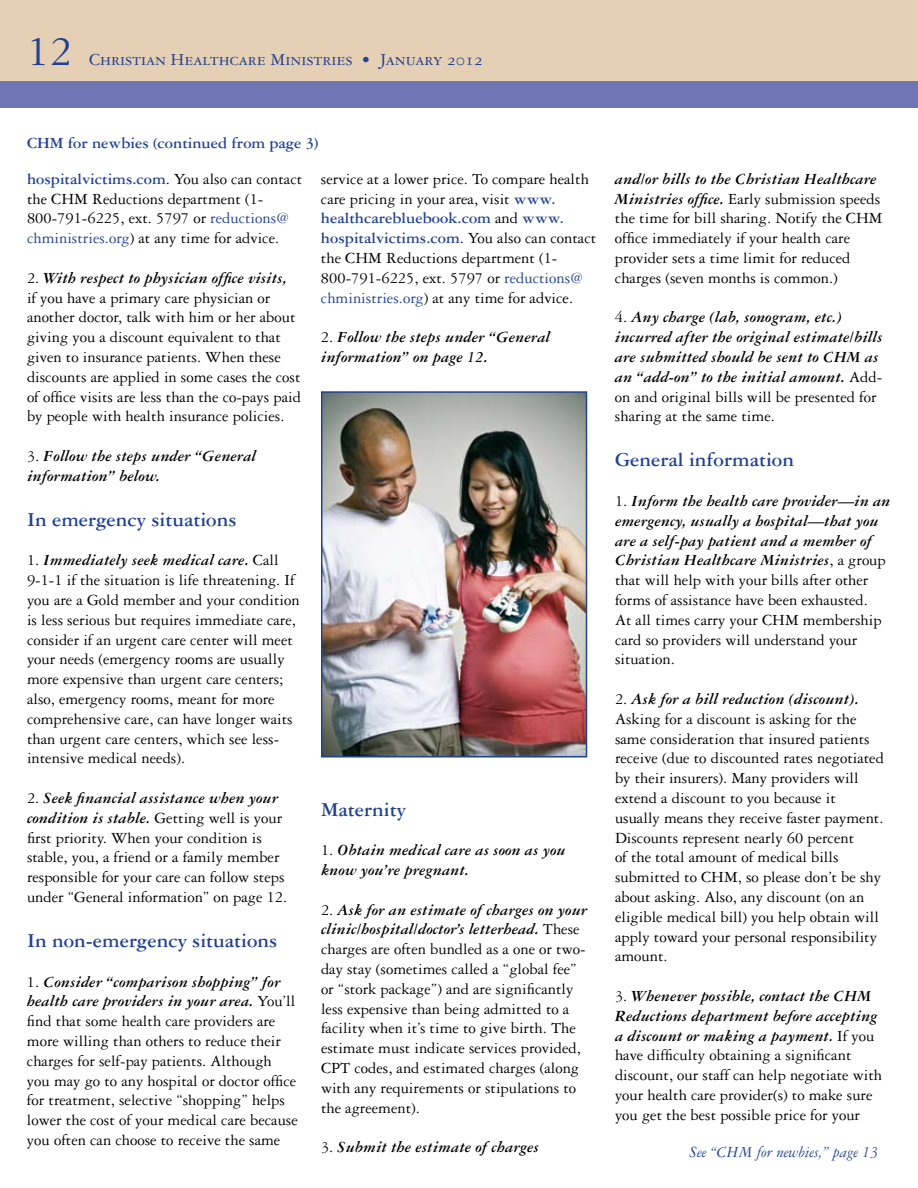
<style>
.page{position:relative;width:918px;height:1188px;background:#fff}
.page>*{position:absolute;margin:0;border:0;box-sizing:border-box;transform-origin:0 0}
.t1{font:45px "Garamond Three";color:#214292}
.t2{font:700 21px "Garamond Three";color:#214292}
.t3{font:18px "Garamond Three SC";color:#214292}
.t4{font:16.5px/19.8px "Garamond Three";color:#000}
.t5{font:italic 700 16.5px/19.8px "Garamond Three";color:#000}
.t6{font:700 16.5px "Garamond Three";color:#214292}
.t7{font:italic 16.5px "Garamond Three";color:#214292}
.s1{font-weight:700;color:#214292}
.s2{color:#214292}
.s3{font-weight:700;font-style:italic}
.s4{font-weight:400;font-style:normal}
</style>
<div class="page">
<div style="left:0;top:0;width:918px;height:81px;background:#e5d0b5"></div>
<div style="left:0;top:81px;width:918px;height:27px;background:#6f76b3"></div>
<img style="left:324px;top:394px;width:260px;height:361px">
<div style="left:321px;top:391px;width:266px;height:367px;border:2px solid #214292"></div>
<h1 class="t1" style="left:27px;top:27px;width:46px">12</h1>
<p class="t3" style="left:89px;top:50px;width:395px">Christian Healthcare Ministries • January 2012</p>
<p class="t6" style="left:27px;top:134px;width:293px">CHM for newbies (continued from page 3)</p>
<p class="t4" style="left:27px;top:169px;width:277px"><span class="s1">hospitalvictims.com</span>. You also can contact the CHM Reductions department (1- 800-791-6225, ext. 5797 or <span class="s2">reductions@ chministries.org</span>) at any time for advice.</p>
<p class="t4" style="left:27px;top:268px;width:276px">2. <span class="s3">With respect to physician office visits,<br></span>if you have a primary care physician or another doctor, talk with him or her about giving you a discount equivalent to that given to insurance patients. When these discounts are applied in some cases the cost of office visits are less than the co-pays paid by people with health insurance policies.</p>
<p class="t5" style="left:27px;top:446px;width:231px"><span class="s4">3.</span> Follow the steps under “General information” below.</p>
<p class="t2" style="left:27px;top:508px;width:211px">In emergency situations</p>
<p class="t4" style="left:27px;top:550px;width:274px">1. <span class="s3">Immediately seek medical care.</span> Call 9-1-1 if the situation is life threatening. If you are a Gold member and your condition is less serious but requires immediate care, consider if an urgent care center will meet your needs (emergency rooms are usually more expensive than urgent care centers; also, emergency rooms, meant for more comprehensive care, can have longer waits than urgent care centers, which see less&shy;intensive medical needs).</p>
<p class="t4" style="left:27px;top:788px;width:262px">2. <span class="s3">Seek financial assistance when your condition is stable.</span> Getting well is your first priority. When your condition is stable, you, a friend or a family member responsible for your care can follow steps under “General information” on page 12.</p>
<p class="t2" style="left:27px;top:929px;width:252px">In non-emergency situations</p>
<p class="t4" style="left:27px;top:972px;width:272px">1. <span class="s3">Consider “comparison shopping” for health care providers in your area.</span> You’ll find that some health care providers are more willing than others to reduce their charges for self-pay patients. Although you may go to any hospital or doctor office for treatment, selective “shopping” helps lower the cost of your medical care because you often can choose to receive the same</p>
<p class="t4" style="left:321px;top:169px;width:277px">service at a lower price. To compare health care pricing in your area, visit <span class="s1">www. healthcarebluebook.com</span> and <span class="s1">www. hospitalvictims.com</span>. You also can contact the CHM Reductions department (1- 800-791-6225, ext. 5797 or <span class="s2">reductions@ chministries.org</span>) at any time for advice.</p>
<p class="t5" style="left:321px;top:327px;width:231px"><span class="s4">2.</span> Follow the steps under “General information” on page 12.</p>
<p class="t2" style="left:321px;top:798px;width:87px">Maternity</p>
<p class="t5" style="left:321px;top:840px;width:246px"><span class="s4">1.</span> Obtain medical care as soon as you know you’re pregnant.</p>
<p class="t4" style="left:321px;top:900px;width:268px">2. <span class="s3">Ask for an estimate of charges on your clinic/hospital/doctor’s letterhead.</span> These charges are often bundled as a one or two&shy;day stay (sometimes called a “global fee” or “stork package”) and are significantly less expensive than being admitted to a facility when it’s time to give birth. The estimate must indicate services provided, CPT codes, and estimated charges (along with any requirements or stipulations to the agreement).</p>
<p class="t5" style="left:321px;top:1137px;width:220px"><span class="s4">3.</span> Submit the estimate of charges</p>
<p class="t4" style="left:615px;top:169px;width:269px"><span class="s3">and/or bills to the Christian Healthcare Ministries office.</span> Early submission speeds the time for bill sharing. Notify the CHM office immediately if your health care provider sets a time limit for reduced charges (seven months is common.)</p>
<p class="t5" style="left:615px;top:307px;width:269px"><span class="s4">4.</span> Any charge (lab, sonogram, etc.) incurred after the original estimate/bills are submitted should be sent to CHM as an “add-on” to the initial amount. <span class="s4">Add&shy;on and original bills will be presented for sharing at the same time.</span></p>
<p class="t2" style="left:615px;top:449px;width:181px">General information</p>
<p class="t4" style="left:615px;top:491px;width:277px">1. <span class="s3">Inform the health care provider—in an emergency, usually a hospital—that you are a self-pay patient and a member of Christian Healthcare Ministries</span>, a group that will help with your bills after other forms of assistance have been exhausted.<br>At all times carry your CHM membership card so providers will understand your situation.</p>
<p class="t4" style="left:615px;top:689px;width:270px">2. <span class="s3">Ask for a bill reduction (discount).<br></span>Asking for a discount is asking for the same consideration that insured patients receive (due to discounted rates negotiated by their insurers). Many providers will extend a discount to you because it usually means they receive faster payment.<br>Discounts represent nearly 60 percent<br>of the total amount of medical bills submitted to CHM, so please don’t be shy about asking. Also, any discount (on an eligible medical bill) you help obtain will apply toward your personal responsibility amount.</p>
<p class="t4" style="left:615px;top:986px;width:269px">3. <span class="s3">Whenever possible, contact the CHM Reductions department before accepting a discount or making a payment.</span> If you have difficulty obtaining a significant discount, our staff can help negotiate with your health care provider(s) to make sure you get the best possible price for your</p>
<p class="t7" style="left:690px;top:1143px;width:190px">See “CHM for newbies,” page 13</p>
</div>
